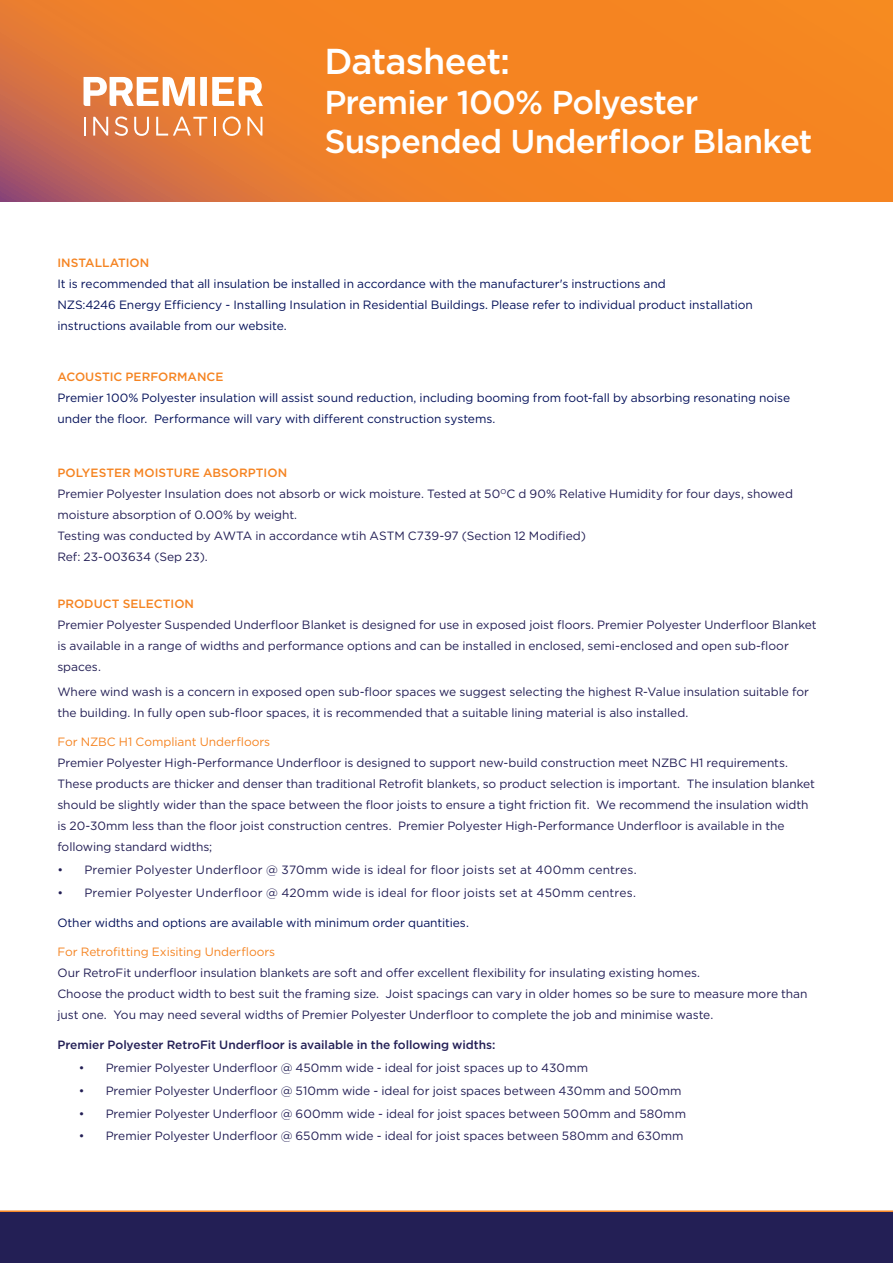
<style>
.page{position:relative;width:893px;height:1263px;background:#fff}
.page>*{position:absolute;margin:0;border:0;box-sizing:border-box;transform-origin:0 0}
.t1{font:500 36px "Gotham";letter-spacing:-.025em;color:#fff}
.t2{font:500 33px/39.6px "Gotham";letter-spacing:-.025em;color:#fff}
.Bold_Heading_Small{font:12px/21px "Gotham";letter-spacing:-.005em;color:#231f55}
.Bold_Heading_Small-2{font:12px/21px "Gotham";letter-spacing:-.005em;color:#031059}
.Bold_Heading_Small-3{font:12px "Gotham";letter-spacing:.015em;color:#231f55}
.Bold_Heading_Small-4{font:500 12px "Gotham";letter-spacing:-.005em;color:#231f55}
.s1{font-weight:500;color:#f58422}
.s2{color:#f58422}
</style>
<div class="page">
<svg style="left:0;top:0;width:893px;height:202px;background:#ed7f29"></svg>
<svg style="left:84px;top:77px;width:179px;height:29px"></svg>
<svg style="left:84px;top:117px;width:2px;height:19px"></svg>
<svg style="left:93px;top:117px;width:15px;height:19px"></svg>
<svg style="left:115px;top:116px;width:13px;height:20px"></svg>
<svg style="left:134px;top:117px;width:15px;height:19px"></svg>
<svg style="left:156px;top:117px;width:51px;height:19px"></svg>
<svg style="left:214px;top:117px;width:2px;height:19px"></svg>
<svg style="left:223px;top:116px;width:18px;height:20px"></svg>
<svg style="left:247px;top:117px;width:15px;height:19px"></svg>
<div style="left:0;top:1212px;width:893px;height:51px;background:#231f55"></div>
<hr style="left:0;top:1210px;width:893px;height:2px;background:#f58421">
<h1 class="t1" style="left:324px;top:38px;width:187px">Datasheet:</h1>
<h2 class="t2" style="left:324px;top:82px;width:489px">Premier 100% Polyester<br>Suspended Underfloor Blanket</h2>
<p class="Bold_Heading_Small-2" style="left:57px;top:252px;width:697px"><span class="s1">INSTALLATION<br></span>It is recommended that all insulation be installed in accordance with the manufacturer's instructions and<br>NZS:4246 Energy Efficiency - Installing Insulation in Residential Buildings. Please refer to individual product installation instructions available from our website.</p>
<p class="Bold_Heading_Small-2" style="left:57px;top:366px;width:734px"><span class="s1">ACOUSTIC PERFORMANCE<br></span>Premier 100% Polyester insulation will assist sound reduction, including booming from foot-fall by absorbing resonating noise under the floor. Performance will vary with different construction systems.</p>
<p class="Bold_Heading_Small" style="left:57px;top:462px;width:737px"><span class="s1">POLYESTER MOISTURE ABSORPTION<br></span>Premier Polyester Insulation does not absorb or wick moisture. Tested at 50<sup>O</sup>C d 90% Relative Humidity for four days, showed moisture absorption of 0.00% by weight.<br>Testing was conducted by AWTA in accordance wtih ASTM C739-97 (Section 12 Modified)<br>Ref: 23-003634 (Sep 23).</p>
<p class="Bold_Heading_Small" style="left:57px;top:593px;width:761px"><span class="s1">PRODUCT SELECTION<br></span>Premier Polyester Suspended Underfloor Blanket is designed for use in exposed joist floors. Premier Polyester Underfloor Blanket is available in a range of widths and performance options and can be installed in enclosed, semi-enclosed and open sub-floor spaces.</p>
<p class="Bold_Heading_Small" style="left:57px;top:681px;width:753px">Where wind wash is a concern in exposed open sub-floor spaces we suggest selecting the highest R-Value insulation suitable for the building. In fully open sub-floor spaces, it is recommended that a suitable lining material is also installed.</p>
<p class="Bold_Heading_Small" style="left:57px;top:731px;width:759px"><span class="s2">For NZBC H1 Compliant Underfloors<br></span>Premier Polyester High-Performance Underfloor is designed to support new-build construction meet NZBC H1 requirements.<br>These products are thicker and denser than traditional Retrofit blankets, so product selection is important. The insulation blanket should be slightly wider than the space between the floor joists to ensure a tight friction fit. We recommend the insulation width is 20-30mm less than the floor joist construction centres. Premier Polyester High-Performance Underfloor is available in the following standard widths;</p>
<p class="Bold_Heading_Small-3" style="left:57px;top:862px;width:581px">• Premier Polyester Underfloor @ 370mm wide is ideal for floor joists set at 400mm centres.</p>
<p class="Bold_Heading_Small-3" style="left:57px;top:885px;width:580px">• Premier Polyester Underfloor @ 420mm wide is ideal for floor joists set at 450mm centres.</p>
<p class="Bold_Heading_Small-2" style="left:57px;top:912px;width:413px">Other widths and options are available with minimum order quantities.</p>
<p class="Bold_Heading_Small" style="left:57px;top:941px;width:752px"><span class="s2">For Retrofitting Exisiting Underfloors<br></span>Our RetroFit underfloor insulation blankets are soft and offer excellent flexibility for insulating existing homes.<br>Choose the product width to best suit the framing size. Joist spacings can vary in older homes so be sure to measure more than just one. You may need several widths of Premier Polyester Underfloor to complete the job and minimise waste.</p>
<p class="Bold_Heading_Small-4" style="left:57px;top:1037px;width:440px">Premier Polyester RetroFit Underfloor is available in the following widths:</p>
<p class="Bold_Heading_Small" style="left:79px;top:1057px;width:511px">• Premier Polyester Underfloor @ 450mm wide - ideal for joist spaces up to 430mm</p>
<p class="Bold_Heading_Small" style="left:79px;top:1080px;width:604px">• Premier Polyester Underfloor @ 510mm wide - ideal for joist spaces between 430mm and 500mm</p>
<p class="Bold_Heading_Small" style="left:79px;top:1102px;width:609px">• Premier Polyester Underfloor @ 600mm wide - ideal for joist spaces between 500mm and 580mm</p>
<p class="Bold_Heading_Small" style="left:79px;top:1125px;width:606px">• Premier Polyester Underfloor @ 650mm wide - ideal for joist spaces between 580mm and 630mm</p>
</div>
